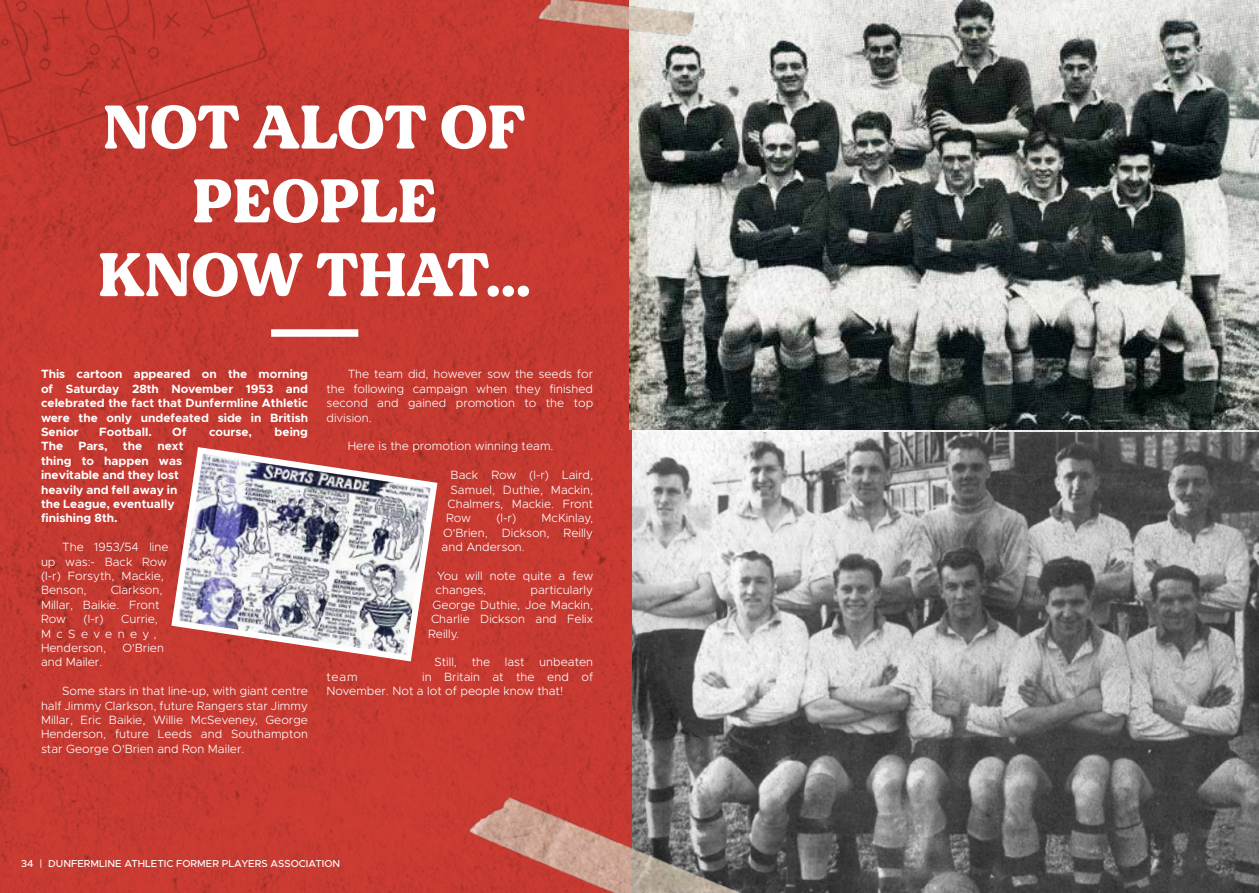
<style>
.page{position:relative;width:1259px;height:893px;background:#fff}
.page>*{position:absolute;margin:0;border:0;box-sizing:border-box;transform-origin:0 0}
.t1{font:61.5px/73.8px "MADE Dillan";color:#fff;text-align:center}
.t2{font:300 12px/14.4px "Metropolis";color:#fff}
.t3{font:700 12px/14.4px "Metropolis";color:#fff;text-align:justify}
.t4{font:500 10.05px "Metropolis";color:#fff}
</style>
<div class="page">
<img style="left:0;top:0;width:1259px;height:893px">
<div style="left:271px;top:329px;width:87px;height:8px;background:#fff"></div>
<svg style="left:168px;top:444px;width:273px;height:221px"></svg>
<img style="left:0;top:0;width:291px;height:163px">
<h1 class="t1" style="left:98px;top:91px;width:434px">NOT ALOT OF<br>PEOPLE<br>KNOW THAT...</h1>
<p class="t3" style="left:41px;top:367px;width:269px">This cartoon appeared on the morning of Saturday 28th November 1953 and celebrated the fact that Dunfermline Athletic were the only undefeated side in British Senior</p>
<p class="t3" style="left:99px;top:425px;width:54px">Football.</p>
<p class="t3" style="left:172px;top:425px;width:16px">Of</p>
<p class="t3" style="left:209px;top:425px;width:44px">course,</p>
<p class="t3" style="left:275px;top:425px;width:35px">being</p>
<p class="t3" style="left:41px;top:439px;width:24px">The</p>
<p class="t3" style="left:78px;top:439px;width:31px">Pars,</p>
<p class="t3" style="left:123px;top:439px;width:21px">the</p>
<p class="t3" style="left:41px;top:439px;width:144px;text-align:left;text-indent:116px">next thing to happen was inevitable and they lost heavily and fell away in the League, eventually finishing 8th.</p>
<p class="t2" style="left:41px;top:540px;width:129px;text-indent:21px">The 1953/54 line up was:- Back Row (l-r) Forsyth, Mackie,<br>Benson,</p>
<p class="t2" style="left:41px;top:583px;width:123px;text-indent:70px">Clarkson,<br>Millar, Baikie. Front<br>Row</p>
<p class="t2" style="left:41px;top:612px;width:119px;text-indent:80px">Currie,<br>McSeveney,<br>Henderson,</p>
<p class="t2" style="left:84px;top:612px;width:21px">(l-r)</p>
<p class="t2" style="left:122px;top:641px;width:43px">O'Brien</p>
<p class="t2" style="left:41px;top:655px;width:63px">and Mailer.</p>
<p class="t2" style="left:41px;top:684px;width:269px;text-align:justify;text-indent:21px">Some stars in that line-up, with giant centre half Jimmy Clarkson, future Rangers star Jimmy Millar, Eric Baikie, Willie McSeveney, George Henderson, future Leeds and Southampton star George O'Brien and Ron Mailer.</p>
<p class="t2" style="left:326px;top:367px;width:268px;text-align:justify;text-indent:21px">The team did, however sow the seeds for the following campaign when they finished second and gained promotion to the top division.</p>
<p class="t2" style="left:348px;top:439px;width:207px">Here is the promotion winning team.</p>
<p class="t2" style="left:451px;top:468px;width:144px">Back Row (l-r) Laird,</p>
<p class="t2" style="left:451px;top:482px;width:144px">Samuel, Duthie, Mackin,</p>
<p class="t2" style="left:448px;top:497px;width:147px">Chalmers, Mackie. Front</p>
<p class="t2" style="left:446px;top:511px;width:26px">Row</p>
<p class="t2" style="left:496px;top:511px;width:21px">(l-r)</p>
<p class="t2" style="left:442px;top:511px;width:153px;text-align:justify;text-indent:100px">McKinlay, O'Brien, Dickson, Reilly and Anderson.</p>
<p class="t2" style="left:436px;top:569px;width:159px">You will note quite a few changes,</p>
<p class="t2" style="left:530px;top:583px;width:64px">particularly</p>
<p class="t2" style="left:433px;top:597px;width:162px">George Duthie, Joe Mackin,</p>
<p class="t2" style="left:431px;top:612px;width:164px">Charlie Dickson and Felix</p>
<p class="t2" style="left:428px;top:626px;width:32px">Reilly.</p>
<p class="t2" style="left:434px;top:655px;width:160px">Still, the last unbeaten</p>
<p class="t2" style="left:326px;top:669px;width:268px;text-indent:96px">in Britain at the end of<br>November. Not a lot of people know that!</p>
<p class="t2" style="left:326px;top:669px;width:33px">team</p>
<p class="t4" style="left:21px;top:857px;width:320px">34 | DUNFERMLINE ATHLETIC FORMER PLAYERS ASSOCIATION</p>
</div>
